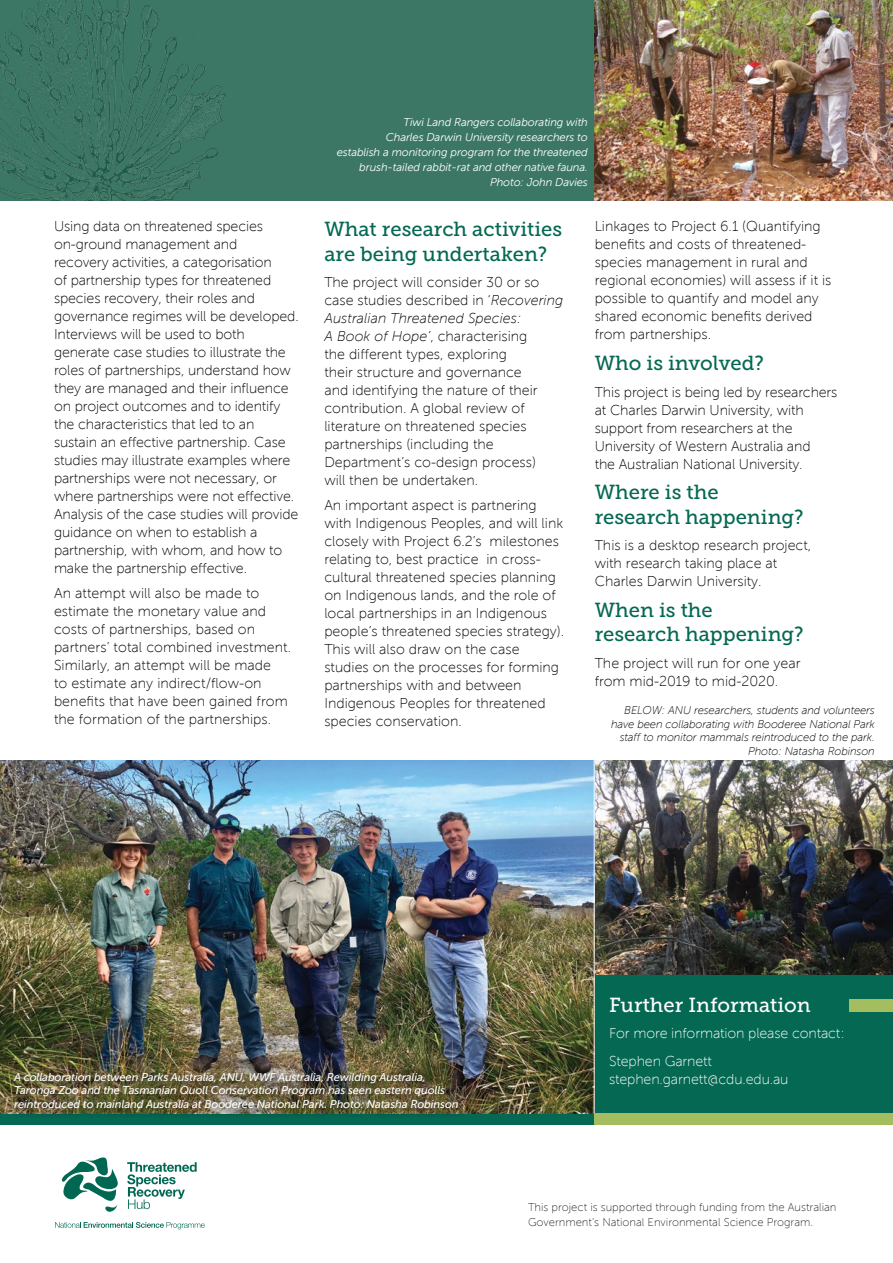
<style>
.page{position:relative;width:893px;height:1263px;background:#fff}
.page>*{position:absolute;margin:0;border:0;box-sizing:border-box;transform-origin:0 0}
.t1{font:20.25px/24.3px "Museo Slab 500";color:#046852}
.t2{font:20.25px "Museo Slab 500";color:#fff}
.t3{font:14.25px/18px "Museo Sans 100";color:#000}
.t4{font:14.25px/28.2px "Museo Sans 100";letter-spacing:-.01em;color:#fff}
.t5{font:italic 11.25px/13.5px "Museo Sans 500";letter-spacing:-.01em;color:#fff}
.t6{font:italic 11.25px/15px "Museo Sans 300";letter-spacing:-.01em;color:#fff;text-align:right}
.t7{font:italic 11.25px/13.5px "Museo Sans 100";letter-spacing:-.01em;color:#000;text-align:right}
.t8{font:11.25px/15px "Museo Sans 100";color:#000}
.s1{font-style:italic}
</style>
<div class="page">
<div style="left:0;top:0;width:893px;height:201px;background:#3b7764"></div>
<svg style="left:127px;top:1162px;width:70px;height:47px"></svg>
<svg style="left:61px;top:1157px;width:57px;height:55px"></svg>
<svg style="left:55px;top:1222px;width:150px;height:7px"></svg>
<div style="left:0;top:1114px;width:893px;height:11px;background:#046852"></div>
<img style="left:595px;top:0;width:298px;height:200px">
<img style="left:595px;top:760px;width:298px;height:215px">
<div style="left:594px;top:975px;width:299px;height:139px;background:#046852"></div>
<div style="left:594px;top:1114px;width:299px;height:11px;background:#a4be5f"></div>
<img style="left:0;top:760px;width:594px;height:354px">
<div style="left:10px;top:1068px;width:459px;height:52px;background:#000;opacity:.75"></div>
<div style="left:849px;top:999px;width:44px;height:12px;background:#a4be5f"></div>
<hr style="left:594px;top:736px;width:1px;height:378px;background:#fff">
<img style="left:0;top:0;width:226px;height:201px">
<p class="t3" style="left:54px;top:218px;width:246px">Using data on threatened species on-ground management and<br>recovery activities, a categorisation<br>of partnership types for threatened species recovery, their roles and governance regimes will be developed.<br>Interviews will be used to both generate case studies to illustrate the roles of partnerships, understand how they are managed and their influence on project outcomes and to identify the characteristics that led to an sustain an effective partnership. Case studies may illustrate examples where partnerships were not necessary, or where partnerships were not effective.<br>Analysis of the case studies will provide guidance on when to establish a partnership, with whom, and how to make the partnership effective.</p>
<p class="t3" style="left:54px;top:584px;width:239px">An attempt will also be made to estimate the monetary value and costs of partnerships, based on partners’ total combined investment.<br>Similarly, an attempt will be made<br>to estimate any indirect/flow-on benefits that have been gained from the formation of the partnerships.</p>
<p class="t6" style="left:337px;top:115px;width:253px">Tiwi Land Rangers collaborating with<br>Charles Darwin University researchers to<br>establish a monitoring program for the threatened brush-tailed rabbit-rat and other native fauna.<br>Photo: John Davies</p>
<h1 class="t1" style="left:324px;top:217px;width:239px">What research activities are being undertaken?</h1>
<p class="t3" style="left:324px;top:273px;width:240px">The project will consider 30 or so case studies described in ‘<span class="s1">Recovering<br>Australian Threatened Species:<br>A Book of Hope’</span>, characterising<br>the different types, exploring<br>their structure and governance<br>and identifying the nature of their contribution. A global review of literature on threatened species partnerships (including the<br>Department’s co-design process)<br>will then be undertaken.</p>
<p class="t3" style="left:324px;top:496px;width:241px">An important aspect is partnering with Indigenous Peoples, and will link closely with Project 6.2’s milestones relating to, best practice in cross&shy;cultural threatened species planning on Indigenous lands, and the role of local partnerships in an Indigenous people’s threatened species strategy).<br>This will also draw on the case studies on the processes for forming partnerships with and between Indigenous Peoples for threatened species conservation.</p>
<p class="t3" style="left:595px;top:218px;width:238px">Linkages to Project 6.1 (Quantifying benefits and costs of threatened&shy;species management in rural and regional economies) will assess if it is possible to quantify and model any shared economic benefits derived from partnerships.</p>
<h1 class="t1" style="left:595px;top:351px;width:171px">Who is involved?</h1>
<p class="t3" style="left:595px;top:383px;width:244px">This project is being led by researchers at Charles Darwin University, with support from researchers at the University of Western Australia and<br>the Australian National University.</p>
<h1 class="t1" style="left:595px;top:480px;width:211px">Where is the research happening?</h1>
<p class="t3" style="left:595px;top:536px;width:218px">This is a desktop research project, with research taking place at<br>Charles Darwin University.</p>
<h1 class="t1" style="left:595px;top:598px;width:211px">When is the<br>research happening?</h1>
<p class="t3" style="left:595px;top:654px;width:207px">The project will run for one year from mid-2019 to mid-2020.</p>
<p class="t7" style="left:611px;top:704px;width:265px">BELOW: ANU researchers, students and volunteers have been collaborating with Booderee National Park staff to monitor mammals reintroduced to the park.<br>Photo: Natasha Robinson</p>
<h1 class="t2" style="left:609px;top:993px;width:203px">Further Information</h1>
<p class="t4" style="left:609px;top:1019px;width:237px">For more information please contact:<br>Stephen Garnett</p>
<p class="t5" style="left:14px;top:1070px;width:413px">A collaboration between Parks Australia, ANU, WWF Australia, Rewilding Australia,</p>
<p class="t4" style="left:609px;top:1065px;width:181px">stephen.garnett@cdu.edu.au</p>
<p class="t5" style="left:14px;top:1084px;width:446px">Taronga Zoo and the Tasmanian Quoll Conservation Program has seen eastern quolls reintroduced to mainland Australia at Booderee National Park. Photo: Natasha Robinson</p>
<p class="t8" style="left:528px;top:1200px;width:310px">This project is supported through funding from the Australian<br>Government’s National Environmental Science Program.</p>
</div>
